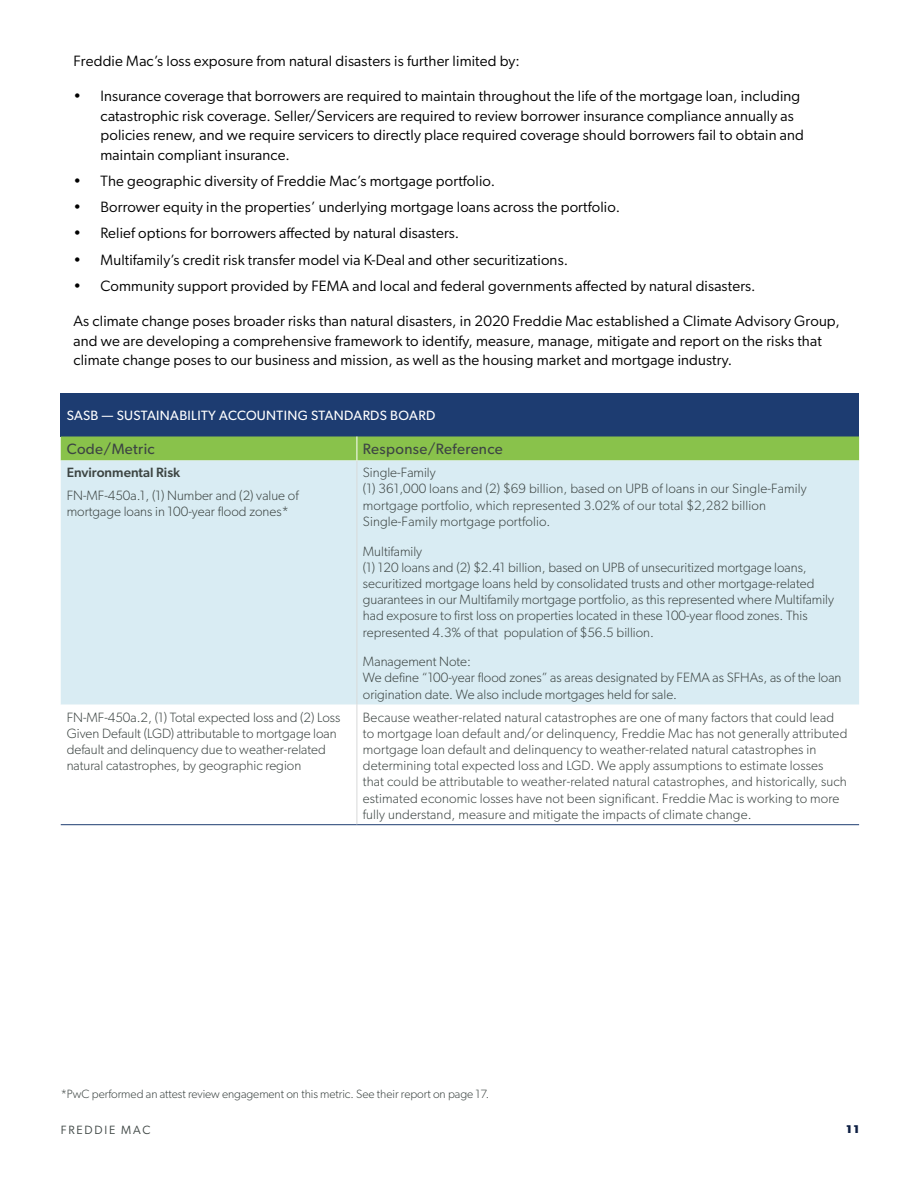
<style>
.page{position:relative;width:918px;height:1188px;background:#fff}
.page>*{position:absolute;margin:0;border:0;box-sizing:border-box;transform-origin:0 0}
.t1{font:15px/19.5px "Gibson";letter-spacing:.01em;color:#000}
.t2{font:15px "Gibson";letter-spacing:.025em;color:#3d4543}
.t3{font:300 13.5px/16.2px "Gibson";letter-spacing:.005em;color:#3d4543}
.t4{font:13.5px "Gibson";letter-spacing:.025em;color:#fff}
.t5{font:500 13.5px "Gibson";color:#3d4543}
.t6{font:300 12px "Gibson";letter-spacing:-.005em;color:#3d4543}
.t7{font:12px "Gibson";letter-spacing:.15em;color:#3d4543}
.t8{font:700 11.25px "Gibson";color:#0e1f43}
</style>
<div class="page">
<div style="left:61px;top:393px;width:798px;height:43px;background:#1d3c71"></div>
<div style="left:61px;top:460px;width:798px;height:245px;background:#d9ecf3"></div>
<hr style="left:357px;top:460px;width:1px;height:245px;background:#d8dad9">
<hr style="left:61px;top:824px;width:296px;height:1px;background:#1d3c71">
<hr style="left:357px;top:824px;width:502px;height:1px;background:#1d3c71">
<hr style="left:357px;top:705px;width:1px;height:119px;background:#d8dad9">
<div style="left:61px;top:436px;width:798px;height:24px;background:#89c24b"></div>
<p class="t1" style="left:74px;top:51px;width:448px">Freddie Mac’s loss exposure from natural disasters is further limited by:</p>
<p class="t1" style="left:100px;top:86px;width:705px;text-indent:-27px">• Insurance coverage that borrowers are required to maintain throughout the life of the mortgage loan, including catastrophic risk coverage. Seller/Servicers are required to review borrower insurance compliance annually as policies renew, and we require servicers to directly place required coverage should borrowers fail to obtain and maintain compliant insurance.</p>
<p class="t1" style="left:74px;top:171px;width:423px">• The geographic diversity of Freddie Mac’s mortgage portfolio.</p>
<p class="t1" style="left:74px;top:197px;width:548px">• Borrower equity in the properties’ underlying mortgage loans across the portfolio.</p>
<p class="t1" style="left:74px;top:223px;width:387px">• Relief options for borrowers affected by natural disasters.</p>
<p class="t1" style="left:74px;top:250px;width:496px">• Multifamily’s credit risk transfer model via K-Deal and other securitizations.</p>
<p class="t1" style="left:74px;top:276px;width:684px">• Community support provided by FEMA and local and federal governments affected by natural disasters.</p>
<p class="t1" style="left:74px;top:311px;width:768px">As climate change poses broader risks than natural disasters, in 2020 Freddie Mac established a Climate Advisory Group, and we are developing a comprehensive framework to identify, measure, manage, mitigate and report on the risks that climate change poses to our business and mission, as well as the housing market and mortgage industry.</p>
<p class="t4" style="left:67px;top:408px;width:370px">SASB — SUSTAINABILITY ACCOUNTING STANDARDS BOARD</p>
<p class="t2" style="left:67px;top:440px;width:90px">Code/Metric</p>
<p class="t2" style="left:363px;top:440px;width:141px">Response/Reference</p>
<p class="t5" style="left:67px;top:465px;width:115px">Environmental Risk</p>
<p class="t3" style="left:67px;top:487px;width:233px">FN-MF-450a.1, (1) Number and (2) value of mortgage loans in 100-year flood zones*</p>
<p class="t3" style="left:363px;top:464px;width:445px">Single-Family<br>(1) 361,000 loans and (2) $69 billion, based on UPB of loans in our Single-Family mortgage portfolio, which represented 3.02% of our total $2,282 billion Single-Family mortgage portfolio.</p>
<p class="t3" style="left:363px;top:543px;width:473px">Multifamily<br>(1) 120 loans and (2) $2.41 billion, based on UPB of unsecuritized mortgage loans, securitized mortgage loans held by consolidated trusts and other mortgage-related guarantees in our Multifamily mortgage portfolio, as this represented where Multifamily had exposure to first loss on properties located in these 100-year flood zones. This represented 4.3% of that population of $56.5 billion.</p>
<p class="t3" style="left:363px;top:653px;width:480px">Management Note:<br>We define “100-year flood zones” as areas designated by FEMA as SFHAs, as of the loan origination date. We also include mortgages held for sale.</p>
<p class="t3" style="left:67px;top:709px;width:275px">FN-MF-450a.2, (1) Total expected loss and (2) Loss Given Default (LGD) attributable to mortgage loan default and delinquency due to weather-related natural catastrophes, by geographic region</p>
<p class="t3" style="left:363px;top:709px;width:486px">Because weather-related natural catastrophes are one of many factors that could lead to mortgage loan default and/or delinquency, Freddie Mac has not generally attributed mortgage loan default and delinquency to weather-related natural catastrophes in determining total expected loss and LGD. We apply assumptions to estimate losses that could be attributable to weather-related natural catastrophes, and historically, such estimated economic losses have not been significant. Freddie Mac is working to more fully understand, measure and mitigate the impacts of climate change.</p>
<p class="t6" style="left:61px;top:1087px;width:430px">*PwC performed an attest review engagement on this metric. See their report on page 17.</p>
<p class="t7" style="left:61px;top:1123px;width:91px">FREDDIE MAC</p>
<p class="t8" style="left:846px;top:1123px;width:14px">11</p>
</div>
